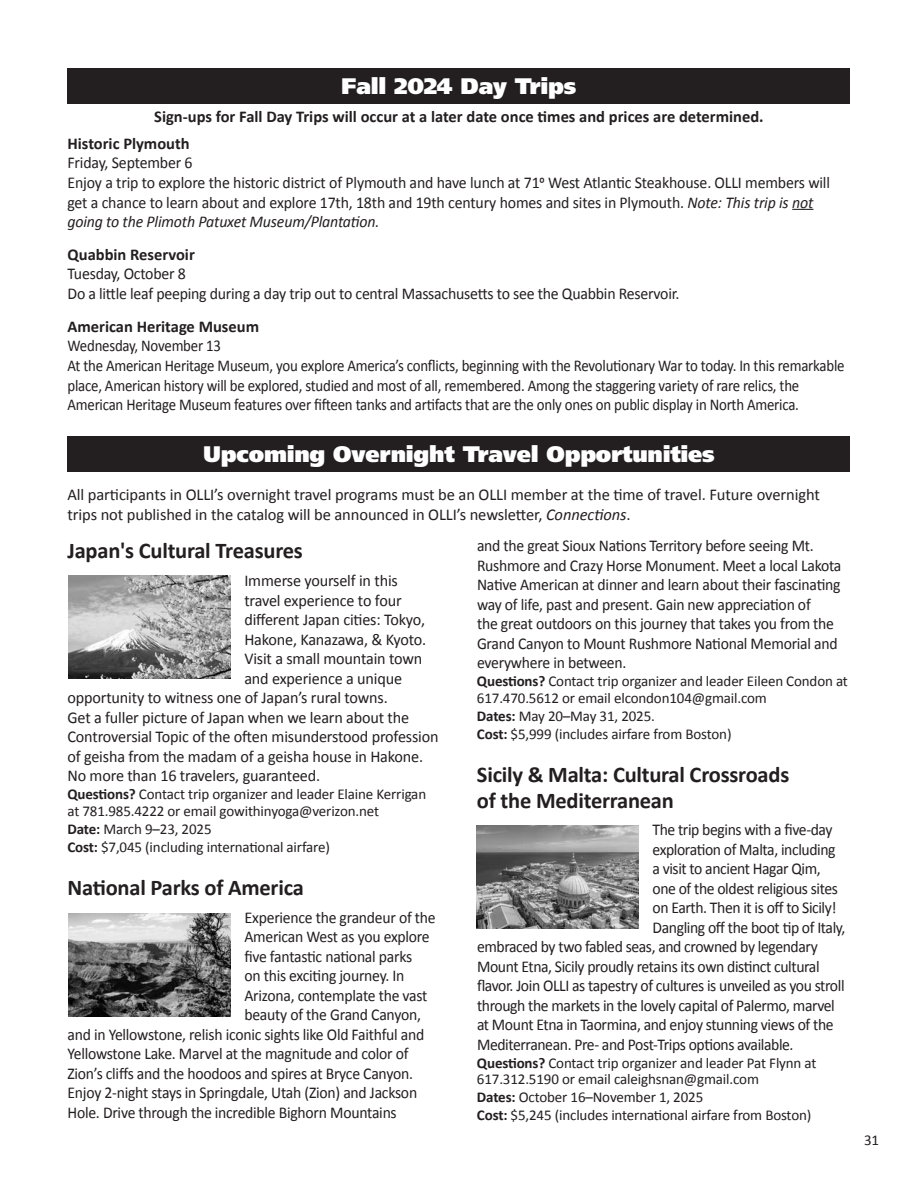
<style>
.page{position:relative;width:918px;height:1188px;background:#fff}
.page>*{position:absolute;margin:0;border:0;box-sizing:border-box;transform-origin:0 0}
.t1{font:700 22.5px/25.5px "Calibri";letter-spacing:-.01em;color:#231f20}
.t2{font:900 22.5px "Frutiger LT Std";letter-spacing:-.01em;color:#fff}
.t3{font:16.5px/19.5px "Calibri";letter-spacing:-.015em;color:#231f20;scale:.95 1}
.t4{font:16.5px/19.5px "Calibri";letter-spacing:-.015em;color:#231f20}
.t5{font:16.5px/19.5px "Calibri";letter-spacing:-.015em;color:#231f20;scale:.96 1}
.t6{font:16.5px/19.5px "Calibri";letter-spacing:-.015em;color:#231f20;scale:.9 1}
.t7{font:700 16.5px/27px "Calibri";color:#231f20}
.t8{font:15px/16.5px "Calibri";letter-spacing:-.01em;color:#231f20}
.s1{font-style:italic}
.s2{font-weight:700}
</style>
<div class="page">
<div style="left:68px;top:68px;width:782px;height:36px;background:#231f20"></div>
<div style="left:68px;top:436px;width:782px;height:36px;background:#231f20"></div>
<img style="left:477px;top:826px;width:162px;height:102px">
<svg style="left:792px;top:209px;width:21px;height:1px"></svg>
<img style="left:69px;top:576px;width:162px;height:102px">
<img style="left:69px;top:914px;width:162px;height:103px">
<h1 class="t2" style="left:342px;top:72px;width:236px">Fall 2024 Day Trips</h1>
<p class="t7" style="left:67px;top:103px;width:698px;text-indent:87px">Sign-ups for Fall Day Trips will occur at a later date once times and prices are determined.<br>Historic Plymouth</p>
<p class="t5" style="left:68px;top:153px;width:796px">Friday, September 6<br>Enjoy a trip to explore the historic district of Plymouth and have lunch at 710 West Atlantic Steakhouse. OLLI members will get a chance to learn about and explore 17th, 18th and 19th century homes and sites in Plymouth. <span class="s1">Note: This trip is not going to the Plimoth Patuxet Museum/Plantation.</span></p>
<p class="t7" style="left:68px;top:241px;width:129px">Quabbin Reservoir</p>
<p class="t5" style="left:68px;top:264px;width:639px">Tuesday, October 8<br>Do a little leaf peeping during a day trip out to central Massachusetts to see the Quabbin Reservoir.</p>
<p class="t7" style="left:68px;top:313px;width:193px">American Heritage Museum</p>
<p class="t6" style="left:68px;top:336px;width:865px">Wednesday, November 13<br>At the American Heritage Museum, you explore America’s conflicts, beginning with the Revolutionary War to today. In this remarkable place, American history will be explored, studied and most of all, remembered. Among the staggering variety of rare relics, the American Heritage Museum features over fifteen tanks and artifacts that are the only ones on public display in North America.</p>
<h1 class="t2" style="left:203px;top:440px;width:513px">Upcoming Overnight Travel Opportunities</h1>
<p class="t4" style="left:68px;top:485px;width:754px">All participants in OLLI’s overnight travel programs must be an OLLI member at the time of travel. Future overnight trips not published in the catalog will be announced in OLLI’s newsletter, <span class="s1">Connections</span>.</p>
<h1 class="t1" style="left:68px;top:538px;width:237px">Japan's Cultural Treasures</h1>
<p class="t4" style="left:244px;top:571px;width:155px">Immerse yourself in this</p>
<p class="t4" style="left:244px;top:591px;width:159px">travel experience to four</p>
<p class="t4" style="left:244px;top:610px;width:182px">different Japan cities: Tokyo,</p>
<p class="t4" style="left:244px;top:630px;width:183px">Hakone, Kanazawa, &amp; Kyoto.</p>
<p class="t4" style="left:244px;top:649px;width:180px">Visit a small mountain town</p>
<p class="t4" style="left:244px;top:669px;width:159px">and experience a unique</p>
<p class="t4" style="left:67px;top:688px;width:322px">opportunity to witness one of Japan’s rural towns.</p>
<p class="t4" style="left:67px;top:708px;width:343px">Get a fuller picture of Japan when we learn about the</p>
<p class="t4" style="left:67px;top:727px;width:373px">Controversial Topic of the often misunderstood profession</p>
<p class="t4" style="left:67px;top:747px;width:357px">of geisha from the madam of a geisha house in Hakone.</p>
<p class="t4" style="left:67px;top:766px;width:254px">No more than 16 travelers, guaranteed.</p>
<p class="t8" style="left:68px;top:786px;width:360px"><span class="s2">Questions?</span> Contact trip organizer and leader Elaine Kerrigan at 781.985.4222 or email gowithinyoga@verizon.net</p>
<p class="t8" style="left:68px;top:820px;width:264px;line-height:18px"><span class="s2">Date:</span> March 9–23, 2025<br><span class="s2">Cost:</span> $7,045 (including international airfare)</p>
<h1 class="t1" style="left:68px;top:875px;width:238px">National Parks of America</h1>
<p class="t4" style="left:244px;top:908px;width:193px">Experience the grandeur of the</p>
<p class="t3" style="left:244px;top:927px;width:197px">American West as you explore</p>
<p class="t3" style="left:244px;top:947px;width:178px">five fantastic national parks</p>
<p class="t3" style="left:244px;top:966px;width:170px">on this exciting journey. In</p>
<p class="t3" style="left:244px;top:986px;width:194px">Arizona, contemplate the vast</p>
<p class="t3" style="left:244px;top:1005px;width:187px">beauty of the Grand Canyon,</p>
<p class="t3" style="left:68px;top:1025px;width:377px">and in Yellowstone, relish iconic sights like Old Faithful and</p>
<p class="t3" style="left:68px;top:1044px;width:360px">Yellowstone Lake. Marvel at the magnitude and color of</p>
<p class="t3" style="left:68px;top:1064px;width:365px">Zion’s cliffs and the hoodoos and spires at Bryce Canyon.</p>
<p class="t3" style="left:68px;top:1083px;width:370px">Enjoy 2-night stays in Springdale, Utah (Zion) and Jackson</p>
<p class="t3" style="left:68px;top:1103px;width:348px">Hole. Drive through the incredible Bighorn Mountains</p>
<p class="t3" style="left:477px;top:536px;width:385px">and the great Sioux Nations Territory before seeing Mt.<br>Rushmore and Crazy Horse Monument. Meet a local Lakota Native American at dinner and learn about their fascinating way of life, past and present. Gain new appreciation of<br>the great outdoors on this journey that takes you from the Grand Canyon to Mount Rushmore National Memorial and everywhere in between.</p>
<p class="t8" style="left:477px;top:673px;width:373px"><span class="s2">Questions?</span> Contact trip organizer and leader Eileen Condon at<br>617.470.5612 or email elcondon104@gmail.com</p>
<p class="t8" style="left:477px;top:707px;width:256px;line-height:18px"><span class="s2">Dates:</span> May 20–May 31, 2025.<br><span class="s2">Cost:</span> $5,999 (includes airfare from Boston)</p>
<h1 class="t1" style="left:477px;top:762px;width:314px">Sicily &amp; Malta: Cultural Crossroads of the Mediterranean</h1>
<p class="t3" style="left:652px;top:820px;width:191px">The trip begins with a five-day</p>
<p class="t3" style="left:652px;top:840px;width:194px">exploration of Malta, including</p>
<p class="t3" style="left:652px;top:859px;width:179px">a visit to ancient Hagar Qim,</p>
<p class="t3" style="left:652px;top:879px;width:197px">one of the oldest religious sites</p>
<p class="t3" style="left:652px;top:898px;width:195px">on Earth. Then it is off to Sicily!</p>
<p class="t3" style="left:652px;top:918px;width:205px">Dangling off the boot tip of Italy,</p>
<p class="t3" style="left:477px;top:937px;width:360px">embraced by two fabled seas, and crowned by legendary</p>
<p class="t3" style="left:477px;top:957px;width:362px">Mount Etna, Sicily proudly retains its own distinct cultural</p>
<p class="t3" style="left:477px;top:976px;width:388px">flavor. Join OLLI as tapestry of cultures is unveiled as you stroll</p>
<p class="t3" style="left:477px;top:996px;width:378px">through the markets in the lovely capital of Palermo, marvel</p>
<p class="t3" style="left:477px;top:1015px;width:377px">at Mount Etna in Taormina, and enjoy stunning views of the</p>
<p class="t3" style="left:477px;top:1035px;width:335px">Mediterranean. Pre- and Post-Trips options available.</p>
<p class="t8" style="left:477px;top:1055px;width:341px"><span class="s2">Questions?</span> Contact trip organizer and leader Pat Flynn at<br>617.312.5190 or email caleighsnan@gmail.com</p>
<p class="t8" style="left:477px;top:1089px;width:336px;line-height:18px"><span class="s2">Dates:</span> October 16–November 1, 2025<br><span class="s2">Cost:</span> $5,245 (includes international airfare from Boston)</p>
<p class="t8" style="left:864px;top:1132px;width:17px">31</p>
</div>
